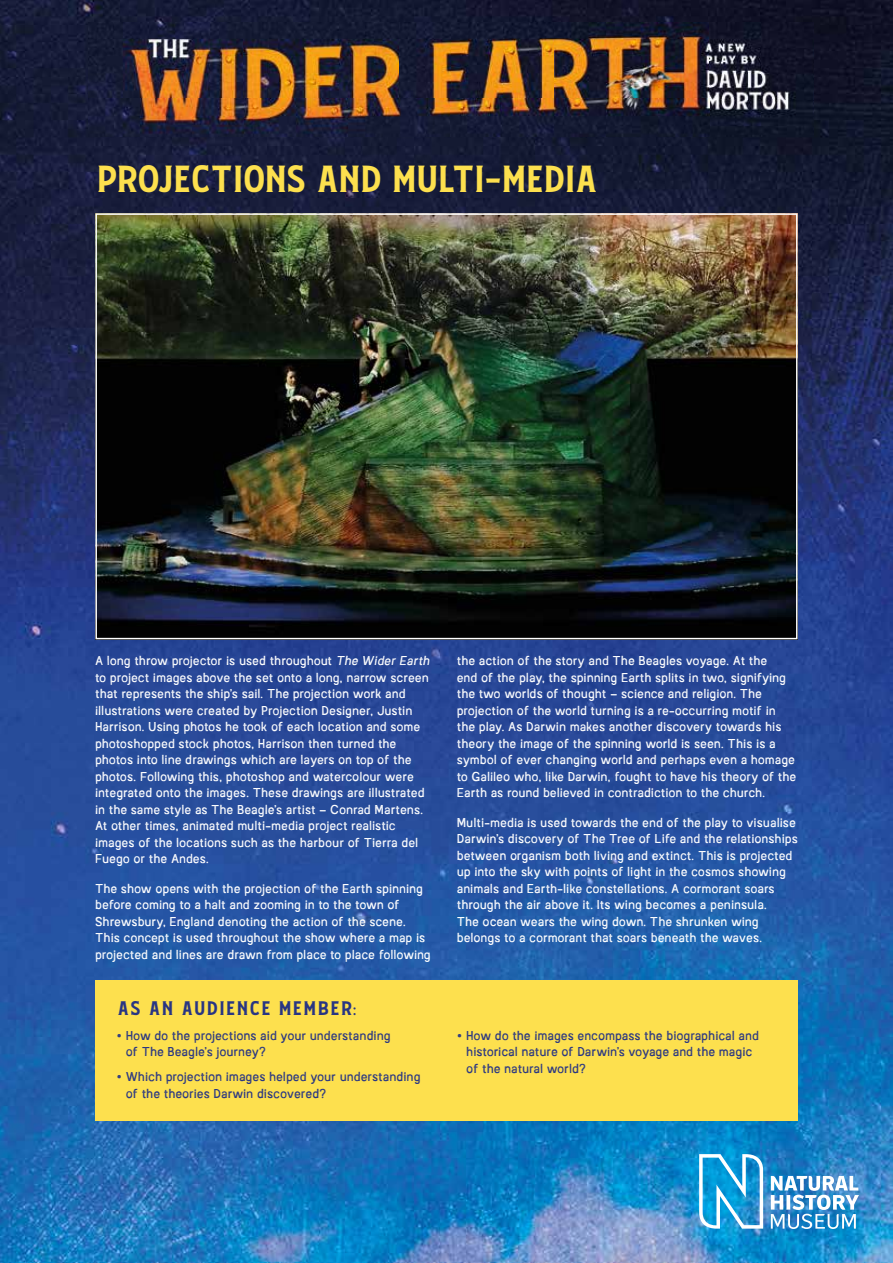
<style>
.page{position:relative;width:893px;height:1263px;background:#fff}
.page>*{position:absolute;margin:0;border:0;box-sizing:border-box;transform-origin:0 0}
.t1{font:37.5px "Bignord";letter-spacing:-.075em;color:#fde04e}
.t2{font:19.5px "Bignord";color:#283583}
.t3{font:12px/16.5px "Austral Sans Stamp";letter-spacing:.045em;color:#fff}
.t4{font:12px/16.5px "Austral Sans Stamp";letter-spacing:.045em;color:#283583}
.s1{font-style:italic}
.s2{font-size:19.5px}
</style>
<div class="page">
<img style="left:0;top:0;width:893px;height:1263px">
<svg style="left:699px;top:1154px;width:160px;height:75px"></svg>
<img style="left:89px;top:22px;width:724px;height:115px">
<img style="left:95px;top:213px;width:702px;height:426px">
<div style="left:95px;top:980px;width:702px;height:140px;background:#fde04e"></div>
<h1 class="t1" style="left:95px;top:155px;width:505px">PROJECTIONS AND MULTI-MEDIA</h1>
<p class="t3" style="left:95px;top:652px;width:338px">A long throw projector is used throughout <span class="s1">The Wider Earth </span>to project images above the set onto a long, narrow screen that represents the ship’s sail. The projection work and illustrations were created by Projection Designer, Justin Harrison. Using photos he took of each location and some photoshopped stock photos, Harrison then turned the photos into line drawings which are layers on top of the photos. Following this, photoshop and watercolour were integrated onto the images. These drawings are illustrated in the same style as The Beagle’s artist – Conrad Martens.<br>At other times, animated multi-media project realistic images of the locations such as the harbour of Tierra del Fuego or the Andes.</p>
<p class="t3" style="left:95px;top:879px;width:337px">The show opens with the projection of the Earth spinning before coming to a halt and zooming in to the town of Shrewsbury, England denoting the action of the scene.<br>This concept is used throughout the show where a map is projected and lines are drawn from place to place following</p>
<h2 class="t2" style="left:117px;top:995px;width:243px">AS AN AUDIENCE MEMBER:</h2>
<p class="t4" style="left:126px;top:1026px;width:266px;text-indent:-9px"><span class="s2">•</span> How do the projections aid your understanding of The Beagle’s journey?</p>
<p class="t4" style="left:126px;top:1068px;width:296px;text-indent:-9px"><span class="s2">•</span> Which projection images helped your understanding of the theories Darwin discovered?</p>
<p class="t3" style="left:457px;top:652px;width:340px">the action of the story and The Beagles voyage. At the<br>end of the play, the spinning Earth splits in two, signifying the two worlds of thought – science and religion. The projection of the world turning is a re-occurring motif in the play. As Darwin makes another discovery towards his theory the image of the spinning world is seen. This is a symbol of ever changing world and perhaps even a homage to Galileo who, like Darwin, fought to have his theory of the Earth as round believed in contradiction to the church.</p>
<p class="t3" style="left:457px;top:813px;width:342px">Multi-media is used towards the end of the play to visualise Darwin’s discovery of The Tree of Life and the relationships between organism both living and extinct. This is projected up into the sky with points of light in the cosmos showing animals and Earth-like constellations. A cormorant soars through the air above it. Its wing becomes a peninsula.<br>The ocean wears the wing down. The shrunken wing belongs to a cormorant that soars beneath the waves.</p>
<p class="t4" style="left:467px;top:1026px;width:294px;text-indent:-9px"><span class="s2">•</span> How do the images encompass the biographical and historical nature of Darwin’s voyage and the magic of the natural world?</p>
</div>
